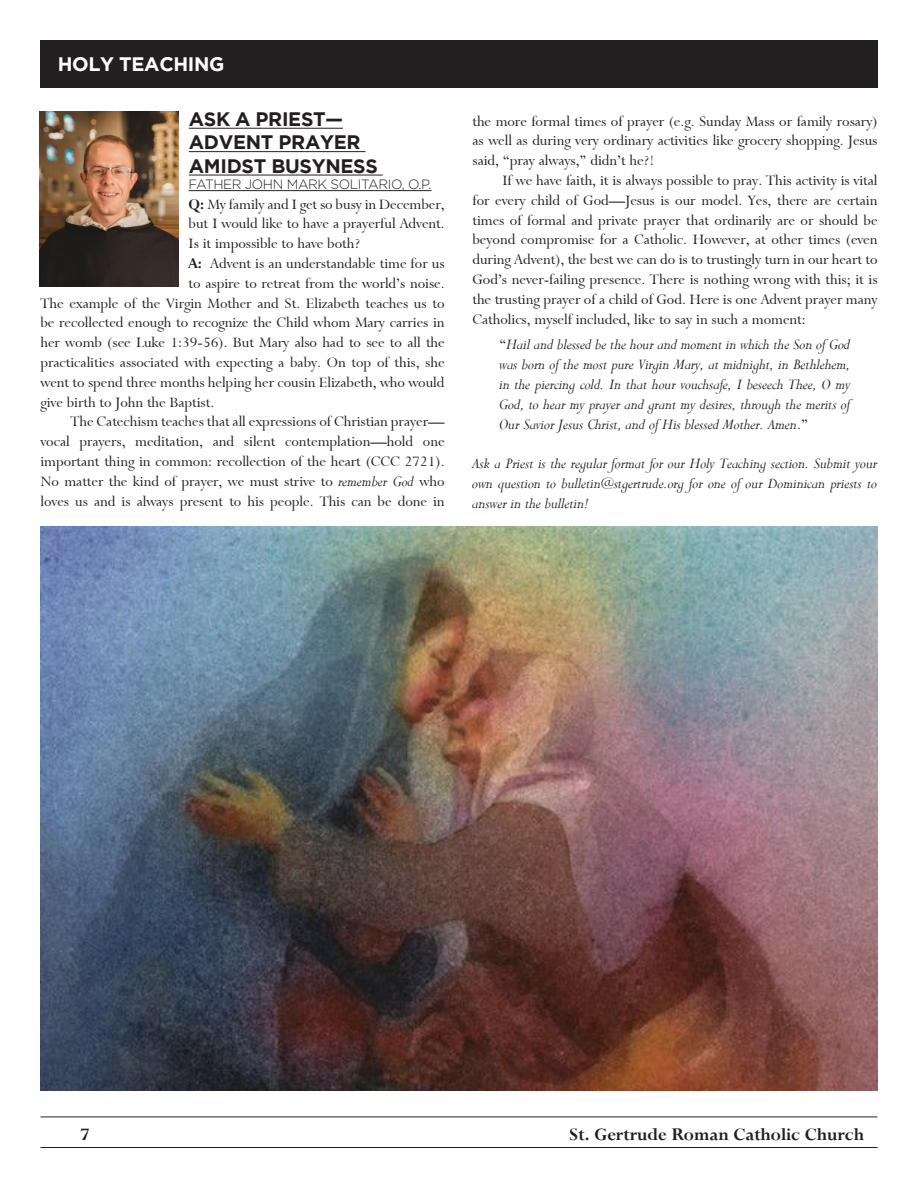
<style>
.page{position:relative;width:918px;height:1188px;background:#fff}
.page>*{position:absolute;margin:0;border:0;box-sizing:border-box;transform-origin:0 0}
.t1{font:700 19.5px "Gotham";letter-spacing:-.015em;color:#231f20}
.t2{font:19.5px "Bronte Bold SWFTE";color:#231f20}
.t3{font:700 19.5px "Gotham";letter-spacing:-.015em;color:#fff}
.t4{font:16.5px/19.8px "Bronte Regular SWFTE";color:#231f20;text-align:justify}
.t5{font:16.5px/19.8px "Bronte Italic SWFTE";color:#231f20;text-align:justify}
.t6{font:300 13.5px "Gotham";letter-spacing:-.03em;color:#231f20}
.s1{font-family:"Bronte Bold SWFTE"}
.s2{font-family:"Bronte Italic SWFTE"}
.s3{font-family:"Bronte Regular SWFTE"}
</style>
<div class="page">
<hr style="left:40px;top:1147px;width:838px;height:1px;background:#231f20">
<hr style="left:40px;top:1117px;width:838px;height:1px;background:#231f20">
<div style="left:40px;top:41px;width:838px;height:47px;background:#231f20"></div>
<img style="left:40px;top:112px;width:138px;height:174px">
<hr style="left:189px;top:128px;width:154px;height:1px;background:#231f20">
<hr style="left:189px;top:151px;width:176px;height:1px;background:#231f20">
<hr style="left:189px;top:175px;width:194px;height:1px;background:#231f20">
<hr style="left:189px;top:190px;width:243px;height:1px;background:#231f20">
<img style="left:40px;top:527px;width:838px;height:563px">
<p class="t3" style="left:58px;top:53px;width:168px">HOLY TEACHING</p>
<p class="t1" style="left:189px;top:108px;width:156px">ASK A PRIEST—</p>
<p class="t1" style="left:189px;top:131px;width:173px">ADVENT PRAYER</p>
<p class="t1" style="left:189px;top:154px;width:191px">AMIDST BUSYNESS</p>
<p class="t6" style="left:189px;top:177px;width:244px">FATHER JOHN MARK SOLITARIO, O.P.</p>
<p class="t4" style="left:189px;top:194px;width:258px"><span class="s1">Q:</span> My family and I get so busy in December, but I would like to have a prayerful Advent.<br>Is it impossible to have both?</p>
<p class="t4" style="left:189px;top:254px;width:257px"><span class="s1">A:</span> Advent is an understandable time for us</p>
<p class="t4" style="left:189px;top:273px;width:257px">to aspire to retreat from the world’s noise.</p>
<p class="t4" style="left:40px;top:293px;width:406px">The example of the Virgin Mother and St. Elizabeth teaches us to</p>
<p class="t4" style="left:40px;top:313px;width:406px">be recollected enough to recognize the Child whom Mary carries in</p>
<p class="t4" style="left:40px;top:333px;width:406px">her womb (see Luke 1:39-56). But Mary also had to see to all the</p>
<p class="t4" style="left:40px;top:353px;width:406px">practicalities associated with expecting a baby. On top of this, she</p>
<p class="t4" style="left:40px;top:372px;width:406px">went to spend three months helping her cousin Elizabeth, who would</p>
<p class="t4" style="left:40px;top:392px;width:175px">give birth to John the Baptist.</p>
<p class="t4" style="left:40px;top:412px;width:406px;text-indent:30px">The Catechism teaches that all expressions of Christian prayer— vocal prayers, meditation, and silent contemplation—hold one important thing in common: recollection of the heart (CCC 2721).<br>No matter the kind of prayer, we must strive to <span class="s2">remember God</span> who loves us and is always present to his people. This can be done in</p>
<p class="t4" style="left:472px;top:111px;width:407px">the more formal times of prayer (e.g. Sunday Mass or family rosary) as well as during very ordinary activities like grocery shopping. Jesus said, “pray always,” didn’t he?!</p>
<p class="t4" style="left:472px;top:170px;width:407px;text-indent:30px">If we have faith, it is always possible to pray. This activity is vital for every child of God—Jesus is our model. Yes, there are certain times of formal and private prayer that ordinarily are or should be beyond compromise for a Catholic. However, at other times (even during Advent), the best we can do is to trustingly turn in our heart to God’s never-failing presence. There is nothing wrong with this; it is the trusting prayer of a child of God. Here is one Advent prayer many Catholics, myself included, like to say in such a moment:</p>
<p class="t5" style="left:500px;top:335px;width:353px"><span class="s3">“</span>Hail and blessed be the hour and moment in which the Son of God was born of the most pure Virgin Mary, at midnight, in Bethlehem, in the piercing cold. In that hour vouchsafe, I beseech Thee, O my God, to hear my prayer and grant my desires, through the merits of Our Savior Jesus Christ, and of His blessed Mother. Amen<span class="s3">.”</span></p>
<p class="t5" style="left:472px;top:454px;width:406px">Ask a Priest is the regular format for our Holy Teaching section. Submit your own question to bulletin@stgertrude.org for one of our Dominican priests to answer in the bulletin!</p>
<p class="t2" style="left:80px;top:1123px;width:11px">7</p>
<p class="t2" style="left:569px;top:1123px;width:297px">St. Gertrude Roman Catholic Church</p>
</div>
